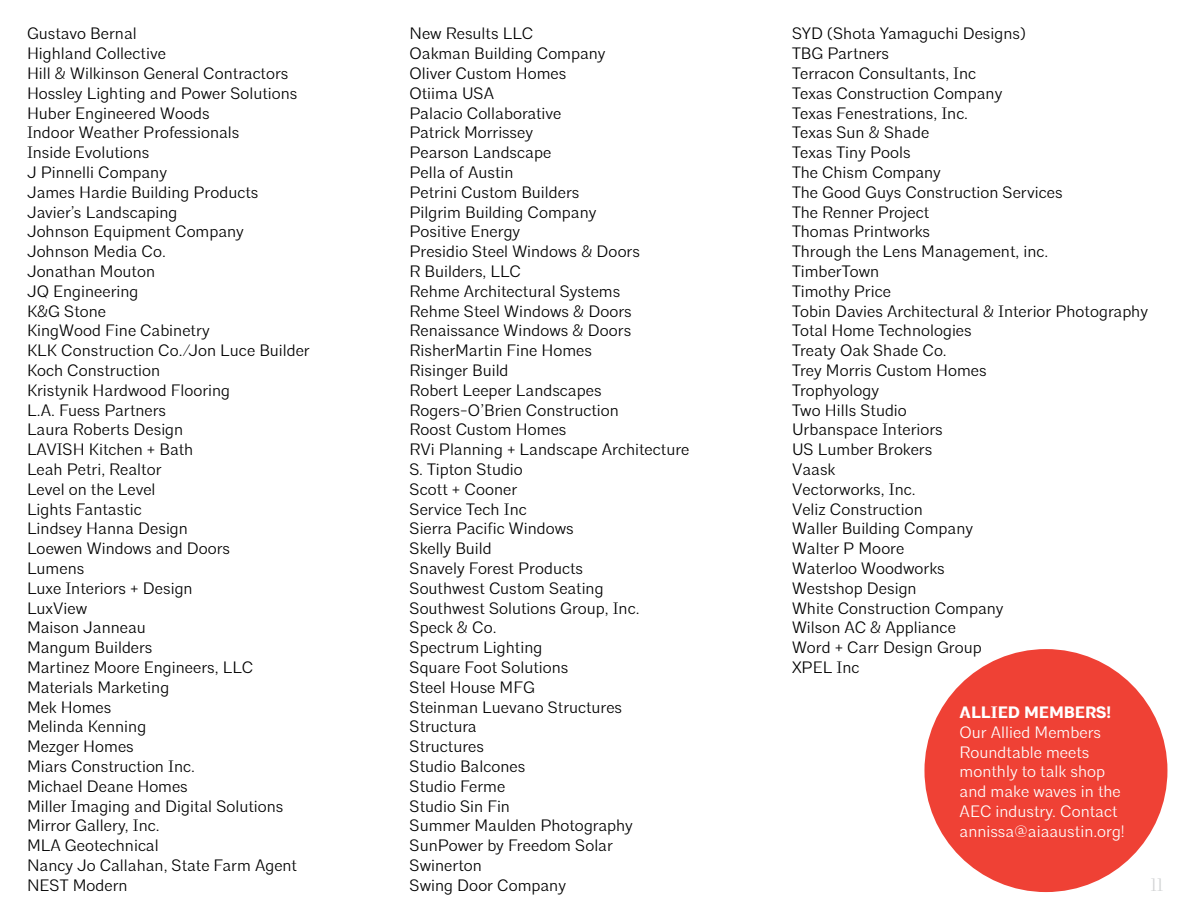
<style>
.page{position:relative;width:1188px;height:918px;background:#fff}
.page>*{position:absolute;margin:0;border:0;box-sizing:border-box;transform-origin:0 0}
.t1{font:300 18px "Architype";color:#d1d3d4}
.t2{font:300 16.5px/19.8px "Architype";color:#000}
.t3{font:300 16.5px/19.8px "Architype";color:#fff}
.t4{font:700 16.5px "Architype";color:#fff}
</style>
<div class="page">
<div style="left:924px;top:649px;width:243px;height:243px;background:#ef4135;border-radius:50%"></div>
<p class="t2" style="left:27px;top:24px;width:284px">Gustavo Bernal<br>Highland Collective<br>Hill &amp; Wilkinson General Contractors<br>Hossley Lighting and Power Solutions<br>Huber Engineered Woods<br>Indoor Weather Professionals<br>Inside Evolutions<br>J Pinnelli Company<br>James Hardie Building Products<br>Javier’s Landscaping<br>Johnson Equipment Company<br>Johnson Media Co.<br>Jonathan Mouton<br>JQ Engineering<br>K&amp;G Stone<br>KingWood Fine Cabinetry<br>KLK Construction Co./Jon Luce Builder<br>Koch Construction<br>Kristynik Hardwood Flooring<br>L.A. Fuess Partners<br>Laura Roberts Design<br>LAVISH Kitchen + Bath<br>Leah Petri, Realtor<br>Level on the Level<br>Lights Fantastic<br>Lindsey Hanna Design<br>Loewen Windows and Doors<br>Lumens<br>Luxe Interiors + Design<br>LuxView<br>Maison Janneau<br>Mangum Builders<br>Martinez Moore Engineers, LLC<br>Materials Marketing<br>Mek Homes<br>Melinda Kenning<br>Mezger Homes<br>Miars Construction Inc.<br>Michael Deane Homes<br>Miller Imaging and Digital Solutions<br>Mirror Gallery, Inc.<br>MLA Geotechnical<br>Nancy Jo Callahan, State Farm Agent<br>NEST Modern</p>
<p class="t2" style="left:410px;top:24px;width:281px">New Results LLC<br>Oakman Building Company<br>Oliver Custom Homes<br>Otiima USA<br>Palacio Collaborative<br>Patrick Morrissey<br>Pearson Landscape<br>Pella of Austin<br>Petrini Custom Builders<br>Pilgrim Building Company<br>Positive Energy<br>Presidio Steel Windows &amp; Doors<br>R Builders, LLC<br>Rehme Architectural Systems<br>Rehme Steel Windows &amp; Doors<br>Renaissance Windows &amp; Doors<br>RisherMartin Fine Homes<br>Risinger Build<br>Robert Leeper Landscapes<br>Rogers-O’Brien Construction<br>Roost Custom Homes<br>RVi Planning + Landscape Architecture<br>S. Tipton Studio<br>Scott + Cooner<br>Service Tech Inc<br>Sierra Pacific Windows<br>Skelly Build<br>Snavely Forest Products<br>Southwest Custom Seating<br>Southwest Solutions Group, Inc.<br>Speck &amp; Co.<br>Spectrum Lighting<br>Square Foot Solutions<br>Steel House MFG<br>Steinman Luevano Structures<br>Structura<br>Structures<br>Studio Balcones<br>Studio Ferme<br>Studio Sin Fin<br>Summer Maulden Photography<br>SunPower by Freedom Solar<br>Swinerton<br>Swing Door Company</p>
<p class="t2" style="left:792px;top:24px;width:358px">SYD (Shota Yamaguchi Designs)<br>TBG Partners<br>Terracon Consultants, Inc<br>Texas Construction Company<br>Texas Fenestrations, Inc.<br>Texas Sun &amp; Shade<br>Texas Tiny Pools<br>The Chism Company<br>The Good Guys Construction Services<br>The Renner Project<br>Thomas Printworks<br>Through the Lens Management, inc.<br>TimberTown<br>Timothy Price<br>Tobin Davies Architectural &amp; Interior Photography<br>Total Home Technologies<br>Treaty Oak Shade Co.<br>Trey Morris Custom Homes<br>Trophyology<br>Two Hills Studio<br>Urbanspace Interiors<br>US Lumber Brokers<br>Vaask<br>Vectorworks, Inc.<br>Veliz Construction<br>Waller Building Company<br>Walter P Moore<br>Waterloo Woodworks<br>Westshop Design<br>White Construction Company<br>Wilson AC &amp; Appliance<br>Word + Carr Design Group<br>XPEL Inc</p>
<p class="t4" style="left:960px;top:702px;width:153px">ALLIED MEMBERS!</p>
<p class="t3" style="left:960px;top:722px;width:167px">Our Allied Members<br>Roundtable meets monthly to talk shop and make waves in the<br>AEC industry. Contact annissa@aiaaustin.org!</p>
<p class="t1" style="left:1151px;top:874px;width:14px">11</p>
</div>
